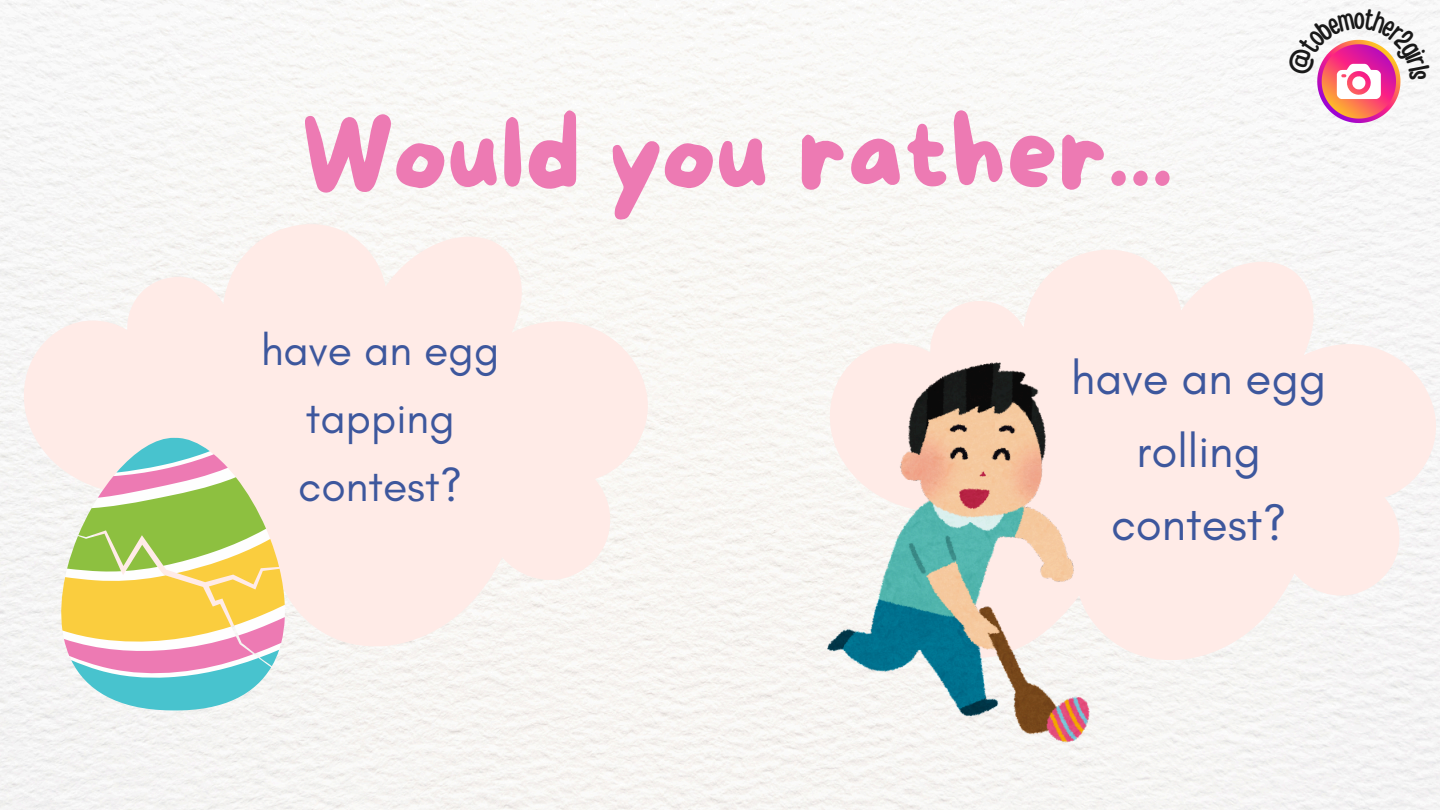
<style>
.page{position:relative;width:1440px;height:810px;background:#fff}
.page>*{position:absolute;margin:0;border:0;box-sizing:border-box;transform-origin:0 0}
.t1{font:101px "More Sugar";color:#ed7ab3}
.t2{font:47.5px/72.9px "Glacial Indifference";color:#3d579d;text-align:center}
.t3{font:44.4px/68.2px "Glacial Indifference";color:#3d579d;text-align:center}
.t4{font:29.4px "Handy Casual Condensed";color:#191919}
</style>
<div class="page">
<svg style="left:21px;top:221px;width:631px;height:432px;fill:#ffebe7"></svg>
<svg style="left:827px;top:247px;width:613px;height:420px;fill:#ffebe7"></svg>
<svg style="left:60px;top:438px;width:226px;height:273px"></svg>
<img style="left:827px;top:363px;width:262px;height:380px">
<svg style="left:1286px;top:9px;width:144px;height:114px"></svg>
<p class="t1" style="left:301px;top:100px;width:874px">Would you rather...</p>
<p class="t4" style="left:1354px;top:0;width:13px">o</p>
<p class="t3" style="left:261px;top:315px;width:240px">have an egg tapping contest?</p>
<p class="t2" style="left:1071px;top:341px;width:256px">have an egg rolling contest?</p>
</div>
